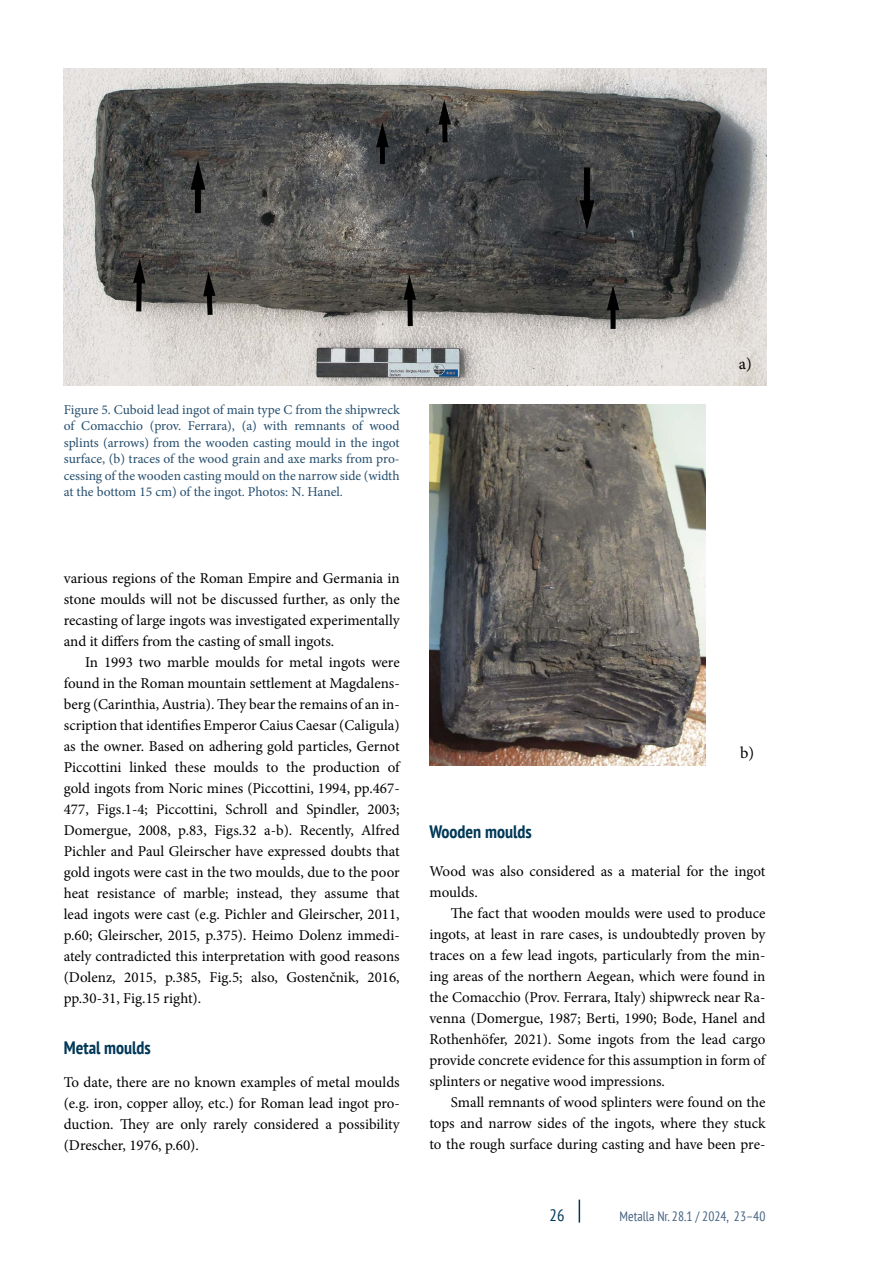
<style>
.page{position:relative;width:893px;height:1263px;background:#fff}
.page>*{position:absolute;margin:0;border:0;box-sizing:border-box;transform-origin:0 0}
.t1{font:700 condensed 18px "PT Sans";color:#003857}
.t2{font:16.5px "Minion Pro";color:#000}
.t3{font:condensed 16.5px "PT Sans";color:#003857}
.t4{font:15px/21px "Minion Pro";color:#000;text-align:justify}
.t5{font:13.5px/16.5px "Minion Pro";letter-spacing:-.005em;color:#254e6d;text-align:justify}
.t6{font:condensed 13.5px "PT Sans";color:#476482}
</style>
<div class="page">
<svg style="left:579px;top:1199px;width:1px;height:23px"></svg>
<img style="left:429px;top:404px;width:276px;height:362px">
<img style="left:64px;top:68px;width:702px;height:317px">
<p class="t5" style="left:64px;top:401px;width:337px">Figure 5. Cuboid lead ingot of main type C from the shipwreck of Comacchio (prov. Ferrara), (a) with remnants of wood splints (arrows) from the wooden casting mould in the ingot surface, (b) traces of the wood grain and axe marks from pro&shy;cessing of the wooden casting mould on the narrow side (width at the bottom 15 cm) of the ingot. Photos: N. Hanel.</p>
<p class="t2" style="left:739px;top:353px;width:14px">a)</p>
<p class="t4" style="left:64px;top:568px;width:337px">various regions of the Roman Empire and Germania in stone moulds will not be discussed further, as only the recasting of large ingots was investigated experimentally and it differs from the casting of small ingots.</p>
<p class="t4" style="left:64px;top:652px;width:337px;text-indent:21px">In 1993 two marble moulds for metal ingots were found in the Roman mountain settlement at Magdalens&shy;berg (Carinthia, Austria). They bear the remains of an in&shy;scription that identifies Emperor Caius Caesar (Caligula) as the owner. Based on adhering gold particles, Gernot Piccottini linked these moulds to the production of gold ingots from Noric mines (Piccottini, 1994, pp.467- 477, Figs.1-4; Piccottini, Schroll and Spindler, 2003; Domergue, 2008, p.83, Figs.32 a-b). Recently, Alfred Pichler and Paul Gleirscher have expressed doubts that gold ingots were cast in the two moulds, due to the poor heat resistance of marble; instead, they assume that lead ingots were cast (e.g. Pichler and Gleirscher, 2011, p.60; Gleirscher, 2015, p.375). Heimo Dolenz immedi&shy;ately contradicted this interpretation with good reasons (Dolenz, 2015, p.385, Fig.5; also, Gostenčnik, 2016, pp.30-31, Fig.15 right).</p>
<p class="t1" style="left:64px;top:1036px;width:89px">Metal moulds</p>
<p class="t4" style="left:64px;top:1072px;width:337px">To date, there are no known examples of metal moulds (e.g. iron, copper alloy, etc.) for Roman lead ingot pro&shy;duction. They are only rarely considered a possibility (Drescher, 1976, p.60).</p>
<p class="t2" style="left:740px;top:742px;width:16px">b)</p>
<p class="t1" style="left:429px;top:820px;width:104px">Wooden moulds</p>
<p class="t4" style="left:429px;top:861px;width:337px">Wood was also considered as a material for the ingot moulds.</p>
<p class="t4" style="left:429px;top:903px;width:337px;text-indent:21px">The fact that wooden moulds were used to produce ingots, at least in rare cases, is undoubtedly proven by traces on a few lead ingots, particularly from the min&shy;ing areas of the northern Aegean, which were found in the Comacchio (Prov. Ferrara, Italy) shipwreck near Ra&shy;venna (Domergue, 1987; Berti, 1990; Bode, Hanel and Rothenhöfer, 2021). Some ingots from the lead cargo provide concrete evidence for this assumption in form of splinters or negative wood impressions.</p>
<p class="t4" style="left:429px;top:1092px;width:337px;text-indent:21px">Small remnants of wood splinters were found on the tops and narrow sides of the ingots, where they stuck to the rough surface during casting and have been pre-</p>
<p class="t3" style="left:550px;top:1204px;width:16px">26</p>
<p class="t6" style="left:619px;top:1207px;width:147px">Metalla Nr. 28.1 / 2024, 23–40</p>
</div>
